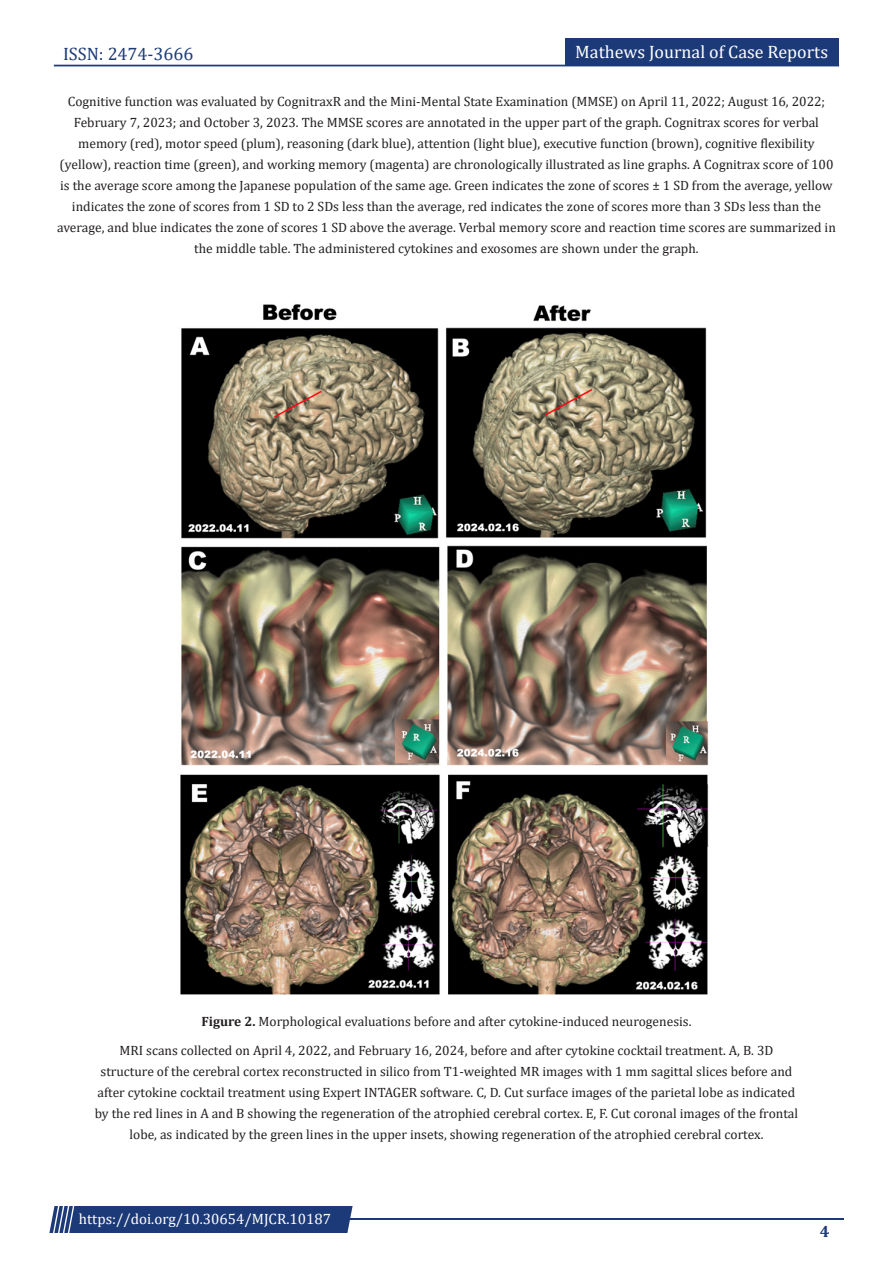
<style>
.page{position:relative;width:893px;height:1263px;background:#fff}
.page>*{position:absolute;margin:0;border:0;box-sizing:border-box;transform-origin:0 0}
.t1{font:18px "Cambria";color:#fff}
.t2{font:18px "Cambria";color:#1c3a78}
.t3{font:700 16.5px "Cambria";color:#1c3a78}
.t4{font:15px "Cambria";color:#fff}
.t5{font:13.5px/21px "Cambria";color:#231f20;text-align:center}
.s1{font-weight:700}
</style>
<div class="page">
<div style="left:54px;top:65px;width:785px;height:1px;border:1px solid #1c3a78"></div>
<div style="left:565px;top:39px;width:274px;height:27px;background:#1c3a78"></div>
<hr style="left:310px;top:1219px;width:534px;height:1px;background:#1c3a78">
<div style="left:49px;top:1206px;width:304px;height:27px;background:#1c3a78"></div>
<img style="left:180px;top:304px;width:529px;height:691px">
<h1 class="t2" style="left:63px;top:43px;width:132px">ISSN: 2474-3666</h1>
<h1 class="t1" style="left:575px;top:41px;width:254px">Mathews Journal of Case Reports</h1>
<p class="t5" style="left:57px;top:91px;width:780px">Cognitive function was evaluated by CognitraxR and the Mini-Mental State Examination (MMSE) on April 11, 2022; August 16, 2022; February 7, 2023; and October 3, 2023. The MMSE scores are annotated in the upper part of the graph. Cognitrax scores for verbal memory (red), motor speed (plum), reasoning (dark blue), attention (light blue), executive function (brown), cognitive flexibility (yellow), reaction time (green), and working memory (magenta) are chronologically illustrated as line graphs. A Cognitrax score of 100 is the average score among the Japanese population of the same age. Green indicates the zone of scores ± 1 SD from the average, yellow indicates the zone of scores from 1 SD to 2 SDs less than the average, red indicates the zone of scores more than 3 SDs less than the average, and blue indicates the zone of scores 1 SD above the average. Verbal memory score and reaction time scores are summarized in the middle table. The administered cytokines and exosomes are shown under the graph.</p>
<p class="t5" style="left:201px;top:1011px;width:491px"><span class="s1">Figure 2.</span> Morphological evaluations before and after cytokine-induced neurogenesis.</p>
<p class="t5" style="left:95px;top:1040px;width:705px">MRI scans collected on April 4, 2022, and February 16, 2024, before and after cytokine cocktail treatment. A, B. 3D structure of the cerebral cortex reconstructed in silico from T1-weighted MR images with 1 mm sagittal slices before and after cytokine cocktail treatment using Expert INTAGER software. C, D. Cut surface images of the parietal lobe as indicated by the red lines in A and B showing the regeneration of the atrophied cerebral cortex. E, F. Cut coronal images of the frontal lobe, as indicated by the green lines in the upper insets, showing regeneration of the atrophied cerebral cortex.</p>
<p class="t4" style="left:79px;top:1210px;width:254px">https://doi.org/10.30654/MJCR.10187</p>
<p class="t3" style="left:820px;top:1220px;width:11px">4</p>
</div>
